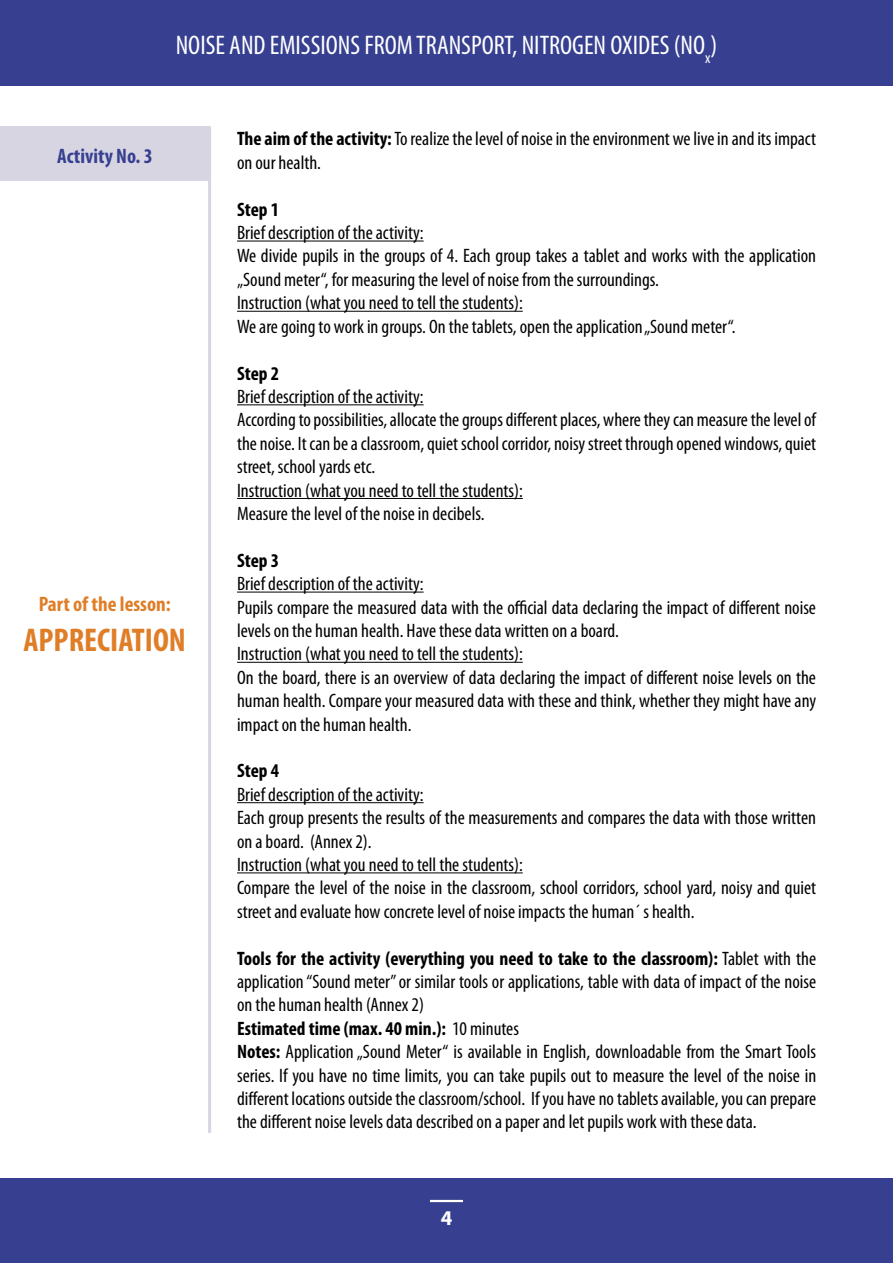
<style>
.page{position:relative;width:893px;height:1263px;background:#fff}
.page>*{position:absolute;margin:0;border:0;box-sizing:border-box;transform-origin:0 0}
.t1{font:700 condensed 33px "Myriad Pro";color:#e07e27}
.t2{font:condensed 27px "Myriad Pro";color:#fff}
.t3{font:700 condensed 21px "Myriad Pro";color:#e07e27}
.t4{font:700 condensed 21px "Myriad Pro";color:#374090}
.t5{font:700 21px "Myriad Pro";color:#fff}
.t6{font:condensed 19.5px/23.4px "Myriad Pro";color:#000}
.t7{font:700 condensed 19.5px "Myriad Pro";color:#000}
.s1{font-weight:700}
</style>
<div class="page">
<div style="left:0;top:0;width:893px;height:85px;background:#374090"></div>
<div style="left:0;top:1178px;width:893px;height:85px;background:#374090"></div>
<hr style="left:430px;top:1200px;width:33px;height:2px;background:#fff">
<hr style="left:208px;top:126px;width:3px;height:1007px;background:#d8d5e3">
<hr style="left:237px;top:241px;width:187px;height:1px;background:#000">
<hr style="left:237px;top:311px;width:286px;height:1px;background:#000">
<hr style="left:237px;top:404px;width:187px;height:1px;background:#000">
<hr style="left:237px;top:498px;width:286px;height:1px;background:#000">
<hr style="left:237px;top:592px;width:187px;height:1px;background:#000">
<hr style="left:237px;top:662px;width:286px;height:1px;background:#000">
<hr style="left:237px;top:802px;width:187px;height:1px;background:#000">
<hr style="left:237px;top:872px;width:286px;height:1px;background:#000">
<div style="left:0;top:126px;width:210px;height:54px;background:#d8d5e3"></div>
<h2 class="t2" style="left:176px;top:29px;width:543px">NOISE AND EMISSIONS FROM TRANSPORT, NITROGEN OXIDES (NO<sub>x</sub>)</h2>
<p class="t4" style="left:57px;top:143px;width:97px">Activity No. 3</p>
<p class="t3" style="left:39px;top:591px;width:133px">Part of the lesson:</p>
<h1 class="t1" style="left:23px;top:619px;width:164px">APPRECIATION</h1>
<p class="t6" style="left:237px;top:127px;width:581px"><span class="s1">The aim of the activity:</span> To realize the level of noise in the environment we live in and its impact on our health.</p>
<p class="t7" style="left:237px;top:197px;width:44px">Step 1</p>
<p class="t6" style="left:237px;top:221px;width:580px">Brief description of the activity:<br>We divide pupils in the groups of 4. Each group takes a tablet and works with the application „Sound meter“, for measuring the level of noise from the surroundings.<br>Instruction (what you need to tell the students):<br>We are going to work in groups. On the tablets, open the application „Sound meter“.</p>
<p class="t7" style="left:237px;top:361px;width:44px">Step 2</p>
<p class="t6" style="left:237px;top:384px;width:581px">Brief description of the activity:<br>According to possibilities, allocate the groups different places, where they can measure the level of the noise. It can be a classroom, quiet school corridor, noisy street through opened windows, quiet street, school yards etc.<br>Instruction (what you need to tell the students):<br>Measure the level of the noise in decibels.</p>
<p class="t7" style="left:237px;top:548px;width:44px">Step 3</p>
<p class="t6" style="left:237px;top:572px;width:581px">Brief description of the activity:<br>Pupils compare the measured data with the official data declaring the impact of different noise levels on the human health. Have these data written on a board.<br>Instruction (what you need to tell the students):<br>On the board, there is an overview of data declaring the impact of different noise levels on the human health. Compare your measured data with these and think, whether they might have any impact on the human health.</p>
<p class="t7" style="left:237px;top:759px;width:44px">Step 4</p>
<p class="t6" style="left:237px;top:782px;width:580px">Brief description of the activity:<br>Each group presents the results of the measurements and compares the data with those written on a board. (Annex 2).<br>Instruction (what you need to tell the students):<br>Compare the level of the noise in the classroom, school corridors, school yard, noisy and quiet street and evaluate how concrete level of noise impacts the human´ s health.</p>
<p class="t6" style="left:237px;top:946px;width:581px"><span class="s1">Tools for the activity (everything you need to take to the classroom):</span> Tablet with the application “Sound meter” or similar tools or applications, table with data of impact of the noise on the human health (Annex 2)<br><span class="s1">Estimated time (max. 40 min.):</span> 10 minutes<br><span class="s1">Notes:</span> Application „Sound Meter“ is available in English, downloadable from the Smart Tools series. If you have no time limits, you can take pupils out to measure the level of the noise in different locations outside the classroom/school. If you have no tablets available, you can prepare the different noise levels data described on a paper and let pupils work with these data.</p>
<p class="t5" style="left:441px;top:1204px;width:13px">4</p>
</div>
